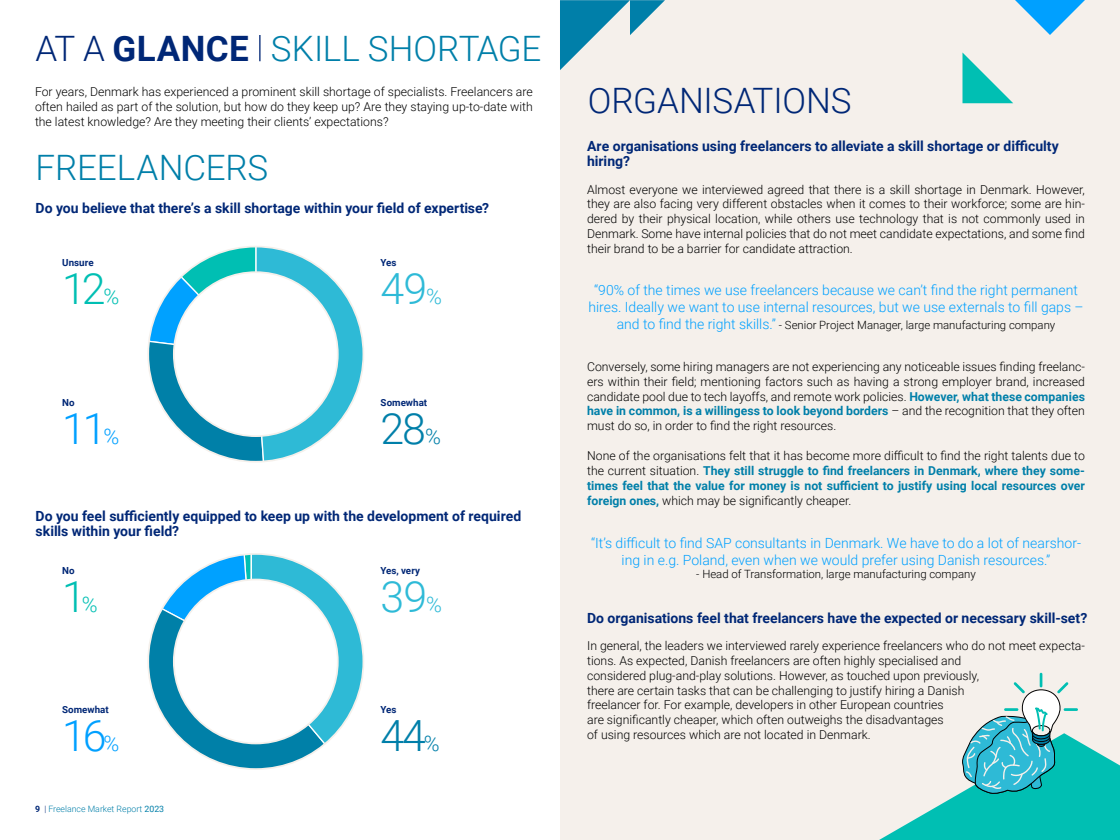
<style>
.page{position:relative;width:1120px;height:840px;background:#fff}
.page>*{position:absolute;margin:0;border:0;box-sizing:border-box;transform-origin:0 0}
.t1{font:300 42.96px "Roboto";color:#2ebad7}
.t2{font:300 42.96px "Roboto";color:#007fa9}
.t3{font:300 42.96px "Roboto";color:#00a0ff}
.t4{font:300 42.96px "Roboto";color:#00bfb3}
.t5{font:300 35px "Roboto";letter-spacing:-.005em;color:#007fa9}
.t6{font:300 35px "Roboto";letter-spacing:-.005em;color:#002776}
.t7{font:700 14px/14.9px "Roboto";color:#002776}
.t8{font:300 14px/16.8px "Roboto";color:#00a0ff;text-align:center}
.t9{font:300 12.25px/14.9px "Roboto";color:#000;text-align:justify}
.t10{font:700 12.25px/14.9px "Roboto";color:#007fa9;text-align:justify}
.t11{font:300 11.38px "Roboto";color:#000}
.t12{font:700 9.8px "Roboto";letter-spacing:.005em;color:#002776}
.t13{font:300 8.75px "Roboto";color:#007fa9}
.s1{color:#002776}
.s2{font-weight:700;color:#002776}
.s3{font-size:21.44px}
.s4{font-weight:400}
.s5{font-size:14px;color:#00a0ff}
.s6{font-weight:700;color:#007fa9}
.s7{font-weight:300;color:#000}
</style>
<div class="page">
<div style="left:560px;top:0;width:560px;height:840px;background:#f5f0eb"></div>
<svg style="left:962px;top:52px;width:51px;height:51px"></svg>
<svg style="left:560px;top:0;width:105px;height:70px"></svg>
<svg style="left:1015px;top:0;width:70px;height:35px"></svg>
<svg style="left:150px;top:247px;width:213px;height:213px"></svg>
<svg style="left:150px;top:554px;width:213px;height:215px"></svg>
<div style="left:174px;top:272px;width:164px;height:164px;background:#fff;border-radius:50%"></div>
<div style="left:174px;top:580px;width:164px;height:163px;background:#fff;border-radius:50%"></div>
<hr style="left:259px;top:35px;width:2px;height:26px;background:#002776">
<svg style="left:879px;top:673px;width:241px;height:167px"></svg>
<h2 class="t5" style="left:36px;top:24px;width:507px"><span class="s1">AT A</span> <span class="s2">GLANCE</span> SKILL SHORTAGE</h2>
<p class="t9" style="left:35px;top:84px;width:499px">For years, Denmark has experienced a prominent skill shortage of specialists. Freelancers are often hailed as part of the solution, but how do they keep up? Are they staying up-to-date with the latest knowledge? Are they meeting their clients’ expectations?</p>
<h2 class="t5" style="left:36px;top:143px;width:234px">FREELANCERS</h2>
<p class="t7" style="left:36px;top:200px;width:455px">Do you believe that there’s a skill shortage within your field of expertise?</p>
<p class="t12" style="left:62px;top:256px;width:33px">Unsure</p>
<p class="t12" style="left:381px;top:256px;width:17px">Yes</p>
<h1 class="t4" style="left:62px;top:259px;width:59px">12<span class="s3">%</span></h1>
<h1 class="t1" style="left:381px;top:259px;width:63px">49<span class="s3">%</span></h1>
<p class="t12" style="left:62px;top:395px;width:14px">No</p>
<p class="t12" style="left:381px;top:395px;width:48px">Somewhat</p>
<h1 class="t3" style="left:62px;top:398px;width:59px">11<span class="s3">%</span></h1>
<h1 class="t2" style="left:381px;top:398px;width:62px">28<span class="s3">%</span></h1>
<p class="t7" style="left:36px;top:508px;width:487px">Do you feel sufficiently equipped to keep up with the development of required skills within your field?</p>
<p class="t12" style="left:62px;top:563px;width:14px">No</p>
<p class="t12" style="left:381px;top:563px;width:41px">Yes, very</p>
<h1 class="t4" style="left:62px;top:566px;width:37px">1<span class="s3">%</span></h1>
<h1 class="t1" style="left:381px;top:566px;width:63px">39<span class="s3">%</span></h1>
<p class="t12" style="left:62px;top:703px;width:48px">Somewhat</p>
<p class="t12" style="left:381px;top:703px;width:17px">Yes</p>
<h1 class="t3" style="left:62px;top:706px;width:59px">16<span class="s3">%</span></h1>
<h1 class="t2" style="left:381px;top:706px;width:61px">44<span class="s3">%</span></h1>
<p class="t13" style="left:35px;top:802px;width:131px"><span class="s2">9</span> <span class="s1">|</span> Freelance Market Report <span class="s4">2023</span></p>
<h2 class="t6" style="left:588px;top:76px;width:265px">ORGANISATIONS</h2>
<p class="t7" style="left:587px;top:139px;width:473px">Are organisations using freelancers to alleviate a skill shortage or difficulty hiring?</p>
<p class="t9" style="left:587px;top:181px;width:499px">Almost everyone we interviewed agreed that there is a skill shortage in Denmark. However, they are also facing very different obstacles when it comes to their workforce; some are hin&shy;dered by their physical location, while others use technology that is not commonly used in Denmark. Some have internal policies that do not meet candidate expectations, and some find their brand to be a barrier for candidate attraction.</p>
<p class="t8" style="left:588px;top:282px;width:497px">“90% of the times we use freelancers because we can’t find the right permanent hires. Ideally we want to use internal resources, but we use externals to fill gaps –</p>
<p class="t11" style="left:617px;top:317px;width:440px"><span class="s5">and to find the right skills.”</span> - Senior Project Manager, large manufacturing company</p>
<p class="t9" style="left:587px;top:359px;width:499px">Conversely, some hiring managers are not experiencing any noticeable issues finding freelanc&shy;ers within their field; mentioning factors such as having a strong employer brand, increased candidate pool due to tech layoffs, and remote work policies. <span class="s6">However, what these companies have in common, is a willingess to look beyond borders</span> – and the recognition that they often must do so, in order to find the right resources.</p>
<p class="t10" style="left:587px;top:448px;width:499px"><span class="s7">None of the organisations felt that it has become more difficult to find the right talents due to the current situation.</span> They still struggle to find freelancers in Denmark, where they some&shy;times feel that the value for money is not sufficient to justify using local resources over foreign ones, <span class="s7">which may be significantly cheaper.</span></p>
<p class="t8" style="left:591px;top:534px;width:492px">“It’s difficult to find SAP consultants in Denmark. We have to do a lot of nearshor&shy;ing in e.g. Poland, even when we would prefer using Danish resources.”</p>
<p class="t11" style="left:696px;top:566px;width:281px">- Head of Transformation, large manufacturing company</p>
<p class="t7" style="left:587px;top:611px;width:502px">Do organisations feel that freelancers have the expected or necessary skill-set?</p>
<p class="t9" style="left:587px;top:638px;width:499px;text-align:left">In general, the leaders we interviewed rarely experience freelancers who do not meet expecta&shy;tions. As expected, Danish freelancers are often highly specialised and<br>considered plug-and-play solutions. However, as touched upon previously,<br>there are certain tasks that can be challenging to justify hiring a Danish<br>freelancer for. For example, developers in other European countries<br>are significantly cheaper, which often outweighs the disadvantages<br>of using resources which are not located in Denmark.</p>
</div>
